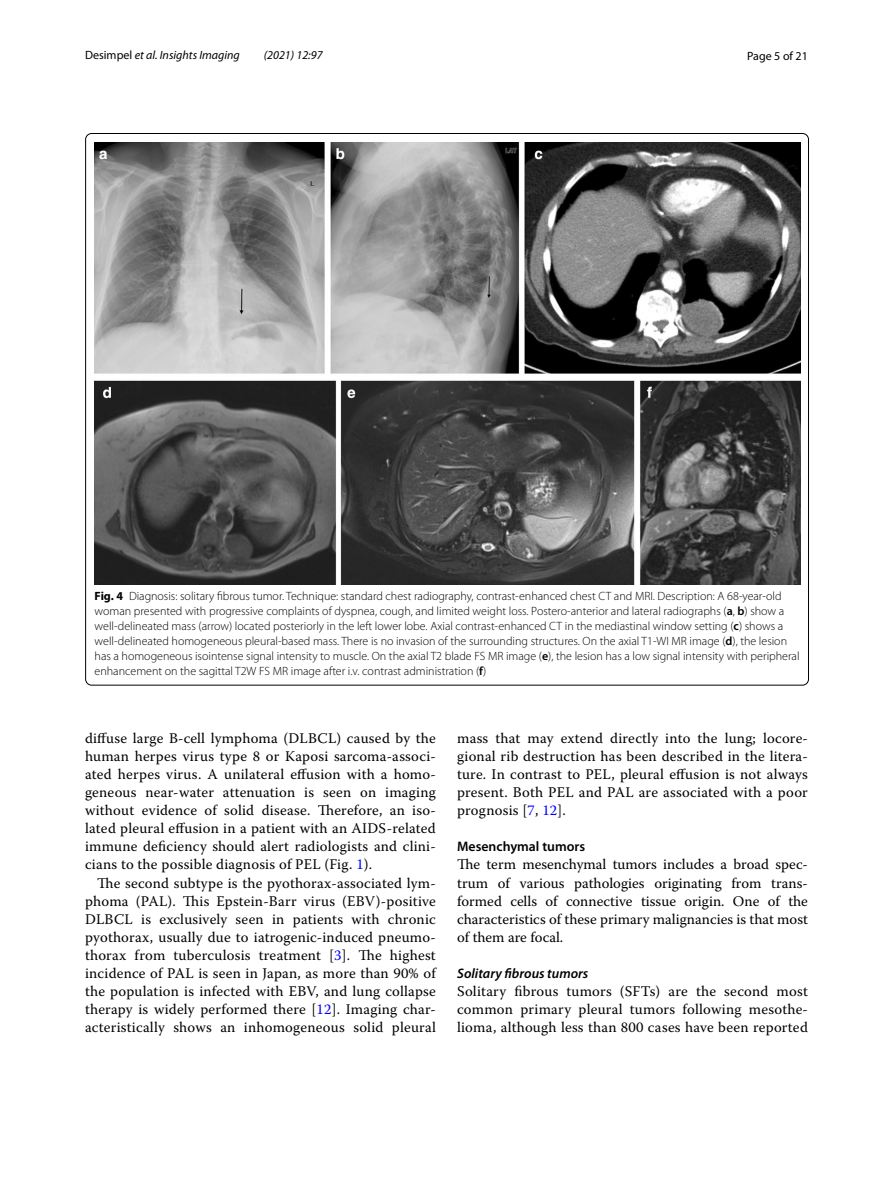
<style>
.page{position:relative;width:893px;height:1187px;background:#fff}
.page>*{position:absolute;margin:0;border:0;box-sizing:border-box;transform-origin:0 0}
.t1{font:14.7px/18px "Warnock Pro";letter-spacing:.015em;color:#000;text-align:justify}
.t2{font:italic 600 13.8px "Myriad Pro";color:#000}
.t3{font:600 13.8px "Myriad Pro";color:#000}
.t4{font:300 12px/15px "Myriad Pro";color:#000}
.t5{font:italic 12px "Myriad Pro";color:#000}
.t6{font:12px "Myriad Pro";color:#000}
.s1{font-style:normal}
.s2{font-weight:700}
.s3{font-weight:600}
.s4{color:#00f}
</style>
<div class="page">
<img style="left:94px;top:142px;width:706px;height:443px">
<p class="t5" style="left:85px;top:48px;width:156px"><span class="s1">Desimpel</span> et al. Insights Imaging</p>
<p class="t5" style="left:264px;top:48px;width:60px">(2021) 12:97</p>
<p class="t6" style="left:747px;top:48px;width:62px">Page 5 of 21</p>
<p class="t4" style="left:95px;top:588px;width:706px"><span class="s2">Fig. 4</span> Diagnosis: solitary fibrous tumor. Technique: standard chest radiography, contrast-enhanced chest CT and MRI. Description: A 68-year-old woman presented with progressive complaints of dyspnea, cough, and limited weight loss. Postero-anterior and lateral radiographs (<span class="s3">a</span>, <span class="s3">b</span>) show a well-delineated mass (arrow) located posteriorly in the left lower lobe. Axial contrast-enhanced CT in the mediastinal window setting (<span class="s3">c</span>) shows a well-delineated homogeneous pleural-based mass. There is no invasion of the surrounding structures. On the axial T1-WI MR image (<span class="s3">d</span>), the lesion has a homogeneous isointense signal intensity to muscle. On the axial T2 blade FS MR image (<span class="s3">e</span>), the lesion has a low signal intensity with peripheral enhancement on the sagittal T2W FS MR image after i.v. contrast administration (<span class="s3">f</span>)</p>
<p class="t1" style="left:85px;top:729px;width:352px">diffuse large B-cell lymphoma (DLBCL) caused by the human herpes virus type 8 or Kaposi sarcoma-associ&shy;ated herpes virus. A unilateral effusion with a homo&shy;geneous near-water attenuation is seen on imaging without evidence of solid disease. Therefore, an iso&shy;lated pleural effusion in a patient with an AIDS-related immune deficiency should alert radiologists and clini&shy;cians to the possible diagnosis of PEL (Fig. <span class="s4">1</span>).</p>
<p class="t1" style="left:85px;top:873px;width:352px;text-indent:12px">The second subtype is the pyothorax-associated lym&shy;phoma (PAL). This Epstein-Barr virus (EBV)-positive DLBCL is exclusively seen in patients with chronic pyothorax, usually due to iatrogenic-induced pneumo&shy;thorax from tuberculosis treatment [<span class="s4">3</span>]. The highest incidence of PAL is seen in Japan, as more than 90% of the population is infected with EBV, and lung collapse therapy is widely performed there [<span class="s4">12</span>]. Imaging char&shy;acteristically shows an inhomogeneous solid pleural</p>
<p class="t1" style="left:457px;top:729px;width:352px">mass that may extend directly into the lung; locore&shy;gional rib destruction has been described in the litera&shy;ture. In contrast to PEL, pleural effusion is not always present. Both PEL and PAL are associated with a poor prognosis [<span class="s4">7</span>, <span class="s4">12</span>].</p>
<p class="t3" style="left:457px;top:838px;width:130px">Mesenchymal tumors</p>
<p class="t1" style="left:457px;top:855px;width:352px">The term mesenchymal tumors includes a broad spec&shy;trum of various pathologies originating from trans&shy;formed cells of connective tissue origin. One of the characteristics of these primary malignancies is that most of them are focal.</p>
<p class="t2" style="left:457px;top:964px;width:133px">Solitary fibrous tumors</p>
<p class="t1" style="left:457px;top:981px;width:352px">Solitary fibrous tumors (SFTs) are the second most common primary pleural tumors following mesothe&shy;lioma, although less than 800 cases have been reported</p>
</div>
